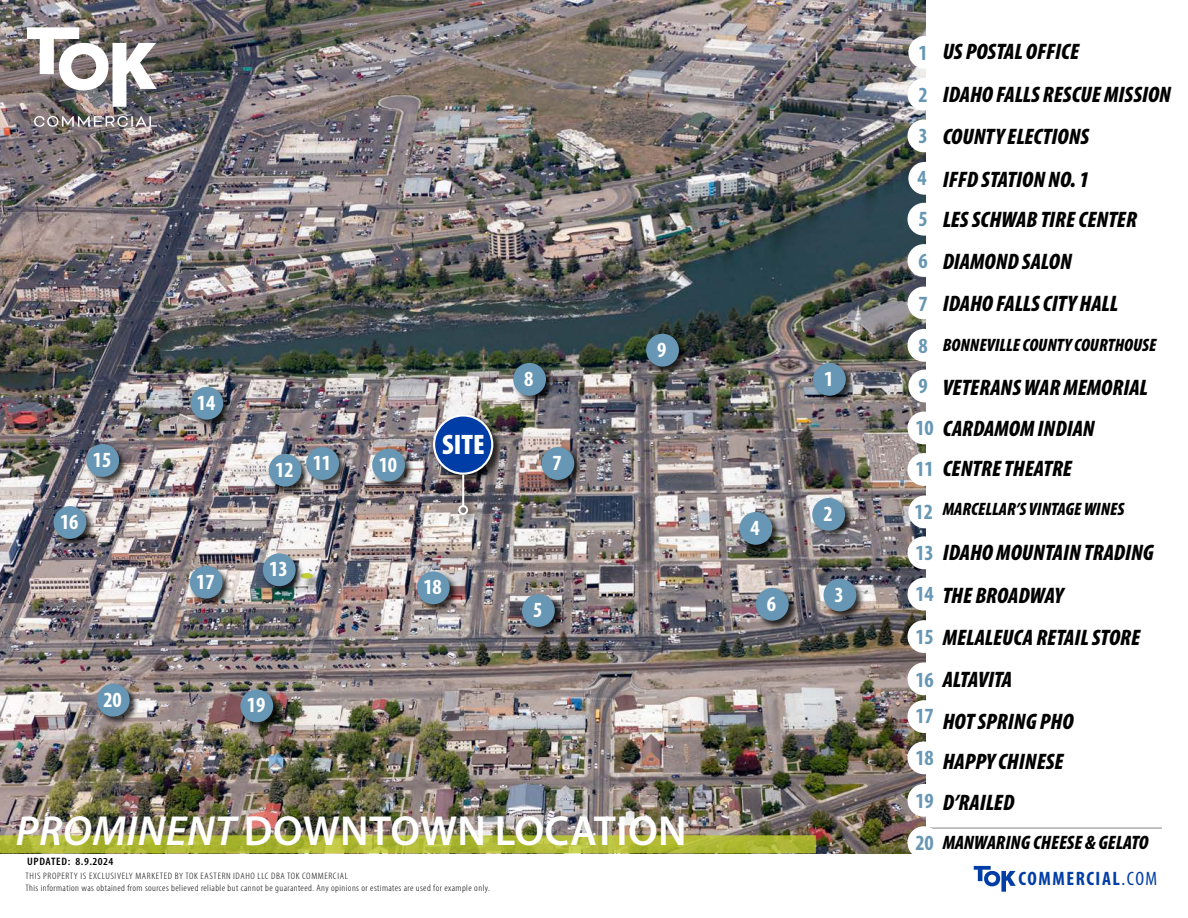
<style>
.page{position:relative;width:1188px;height:918px;background:#fff}
.page>*{position:absolute;margin:0;border:0;box-sizing:border-box;transform-origin:0 0}
.t1{font:600 42.15px "Myriad Pro";letter-spacing:.01em;color:#fff}
.t2{font:900 condensed 28.35px "Myriad Pro";color:#fff}
.t3{font:italic 900 condensed 22.5px/42.5px "Myriad Pro";color:#000}
.t4{font:700 condensed 21.75px "Myriad Pro";color:#fff}
.t5{font:700 condensed 21.75px/41.8px "Myriad Pro";color:#6797b4;text-align:justify}
.t6{font:italic 900 condensed 19.5px "Myriad Pro";color:#000}
.t7{font:700 condensed 19.5px "Myriad Pro";letter-spacing:.08em;color:#003da6}
.t8{font:italic 900 condensed 18px "Myriad Pro";color:#000}
.t9{font:600 condensed 10.8px "Myriad Pro";letter-spacing:.04em;color:#000;scale:1.11 1}
.t10{font:300 condensed 9.3px/12.5px "Myriad Pro";letter-spacing:.04em;color:#000;scale:1.11 1}
.s1{font-style:italic}
.s2{font-weight:700;font-style:normal;font-size:21.75px;color:#6797b4}
.s3{font-weight:400}
</style>
<div class="page">
<hr style="left:27px;top:828px;width:1135px;height:1px;background:#828487">
<svg style="left:974px;top:866px;width:42px;height:26px"></svg>
<img style="left:0;top:1px;width:926px;height:852px">
<div style="left:300px;top:572px;width:25px;height:19px;background:#000;opacity:.71"></div>
<svg style="left:301px;top:573px;width:12px;height:6px"></svg>
<div style="left:908px;top:36px;width:33px;height:33px;background:#fff;border-radius:50%"></div>
<div style="left:812px;top:362px;width:43px;height:43px;background:#000;opacity:.75"></div>
<div style="left:813px;top:363px;width:33px;height:33px;background:#6797b4;border-radius:50%"></div>
<div style="left:812px;top:497px;width:42px;height:43px;background:#000;opacity:.75"></div>
<div style="left:812px;top:498px;width:33px;height:33px;background:#6797b4;border-radius:50%"></div>
<div style="left:823px;top:578px;width:42px;height:43px;background:#000;opacity:.75"></div>
<div style="left:824px;top:579px;width:32px;height:32px;background:#6797b4;border-radius:50%"></div>
<div style="left:739px;top:511px;width:42px;height:43px;background:#000;opacity:.75"></div>
<div style="left:739px;top:512px;width:33px;height:33px;background:#6797b4;border-radius:50%"></div>
<div style="left:521px;top:594px;width:43px;height:42px;background:#000;opacity:.75"></div>
<div style="left:522px;top:594px;width:33px;height:33px;background:#6797b4;border-radius:50%"></div>
<div style="left:755px;top:587px;width:43px;height:43px;background:#000;opacity:.75"></div>
<div style="left:756px;top:588px;width:33px;height:33px;background:#6797b4;border-radius:50%"></div>
<div style="left:541px;top:447px;width:42px;height:42px;background:#000;opacity:.75"></div>
<div style="left:541px;top:447px;width:33px;height:33px;background:#6797b4;border-radius:50%"></div>
<div style="left:512px;top:362px;width:43px;height:43px;background:#000;opacity:.75"></div>
<div style="left:513px;top:363px;width:33px;height:33px;background:#6797b4;border-radius:50%"></div>
<div style="left:645px;top:333px;width:43px;height:43px;background:#000;opacity:.75"></div>
<div style="left:646px;top:334px;width:33px;height:33px;background:#6797b4;border-radius:50%"></div>
<div style="left:371px;top:448px;width:43px;height:43px;background:#000;opacity:.75"></div>
<div style="left:372px;top:449px;width:33px;height:32px;background:#6797b4;border-radius:50%"></div>
<div style="left:305px;top:447px;width:43px;height:42px;background:#000;opacity:.75"></div>
<div style="left:306px;top:447px;width:33px;height:33px;background:#6797b4;border-radius:50%"></div>
<div style="left:268px;top:453px;width:43px;height:43px;background:#000;opacity:.75"></div>
<div style="left:269px;top:454px;width:32px;height:33px;background:#6797b4;border-radius:50%"></div>
<div style="left:262px;top:553px;width:43px;height:43px;background:#000;opacity:.75"></div>
<div style="left:263px;top:553px;width:33px;height:33px;background:#6797b4;border-radius:50%"></div>
<div style="left:190px;top:386px;width:42px;height:43px;background:#000;opacity:.75"></div>
<div style="left:191px;top:387px;width:32px;height:33px;background:#6797b4;border-radius:50%"></div>
<div style="left:86px;top:443px;width:42px;height:43px;background:#000;opacity:.75"></div>
<div style="left:86px;top:444px;width:33px;height:33px;background:#6797b4;border-radius:50%"></div>
<div style="left:53px;top:506px;width:42px;height:42px;background:#000;opacity:.75"></div>
<div style="left:54px;top:506px;width:32px;height:33px;background:#6797b4;border-radius:50%"></div>
<div style="left:189px;top:565px;width:43px;height:43px;background:#000;opacity:.75"></div>
<div style="left:190px;top:566px;width:33px;height:33px;background:#6797b4;border-radius:50%"></div>
<div style="left:416px;top:571px;width:43px;height:43px;background:#000;opacity:.75"></div>
<div style="left:417px;top:571px;width:33px;height:33px;background:#6797b4;border-radius:50%"></div>
<div style="left:240px;top:689px;width:42px;height:43px;background:#000;opacity:.75"></div>
<div style="left:240px;top:689px;width:33px;height:33px;background:#6797b4;border-radius:50%"></div>
<div style="left:96px;top:683px;width:43px;height:43px;background:#000;opacity:.75"></div>
<div style="left:97px;top:684px;width:33px;height:33px;background:#6797b4;border-radius:50%"></div>
<div style="left:908px;top:78px;width:32px;height:33px;background:#fff;border-radius:50%"></div>
<div style="left:908px;top:119px;width:32px;height:33px;background:#fff;border-radius:50%"></div>
<div style="left:908px;top:162px;width:33px;height:33px;background:#fff;border-radius:50%"></div>
<div style="left:908px;top:203px;width:32px;height:33px;background:#fff;border-radius:50%"></div>
<div style="left:908px;top:244px;width:32px;height:33px;background:#fff;border-radius:50%"></div>
<div style="left:908px;top:287px;width:32px;height:32px;background:#fff;border-radius:50%"></div>
<div style="left:908px;top:329px;width:32px;height:33px;background:#fff;border-radius:50%"></div>
<div style="left:908px;top:370px;width:33px;height:32px;background:#fff;border-radius:50%"></div>
<div style="left:908px;top:412px;width:32px;height:32px;background:#fff;border-radius:50%"></div>
<div style="left:908px;top:453px;width:32px;height:33px;background:#fff;border-radius:50%"></div>
<div style="left:908px;top:496px;width:33px;height:32px;background:#fff;border-radius:50%"></div>
<div style="left:908px;top:536px;width:32px;height:33px;background:#fff;border-radius:50%"></div>
<div style="left:908px;top:578px;width:32px;height:33px;background:#fff;border-radius:50%"></div>
<div style="left:908px;top:620px;width:32px;height:33px;background:#fff;border-radius:50%"></div>
<div style="left:908px;top:663px;width:32px;height:32px;background:#fff;border-radius:50%"></div>
<div style="left:908px;top:700px;width:32px;height:33px;background:#fff;border-radius:50%"></div>
<div style="left:908px;top:741px;width:32px;height:33px;background:#fff;border-radius:50%"></div>
<div style="left:908px;top:784px;width:32px;height:33px;background:#fff;border-radius:50%"></div>
<div style="left:908px;top:826px;width:32px;height:33px;background:#fff;border-radius:50%"></div>
<svg style="left:0;top:835px;width:816px;height:18px"></svg>
<div style="left:432px;top:413px;width:73px;height:73px;background:#000;opacity:.75"></div>
<div style="left:434px;top:415px;width:58px;height:59px;background:#003da6;border-radius:50%"></div>
<div style="left:433px;top:414px;width:60px;height:61px;border:2px solid #fff;border-radius:50%"></div>
<div style="left:457px;top:474px;width:22px;height:51px;background:#000;opacity:.75"></div>
<hr style="left:462px;top:475px;width:2px;height:31px;background:#fff">
<div style="left:458px;top:505px;width:10px;height:10px;border:2px solid #fff;border-radius:50%"></div>
<svg style="left:34px;top:116px;width:123px;height:10px"></svg>
<img style="left:27px;top:27px;width:130px;height:80px">
<p class="t4" style="left:93px;top:446px;width:20px">15</p>
<p class="t4" style="left:60px;top:508px;width:20px">16</p>
<p class="t4" style="left:103px;top:686px;width:20px">20</p>
<p class="t4" style="left:197px;top:389px;width:20px">14</p>
<p class="t4" style="left:275px;top:456px;width:20px">12</p>
<p class="t4" style="left:313px;top:449px;width:20px">11</p>
<p class="t4" style="left:379px;top:451px;width:20px">10</p>
<p class="t2" style="left:442px;top:427px;width:44px">SITE</p>
<p class="t4" style="left:269px;top:556px;width:20px">13</p>
<p class="t4" style="left:196px;top:568px;width:20px">17</p>
<p class="t4" style="left:423px;top:574px;width:20px">18</p>
<p class="t4" style="left:247px;top:692px;width:20px">19</p>
<p class="t4" style="left:524px;top:365px;width:11px">8</p>
<p class="t4" style="left:553px;top:449px;width:11px">7</p>
<p class="t4" style="left:657px;top:336px;width:11px">9</p>
<p class="t4" style="left:751px;top:514px;width:11px">4</p>
<p class="t4" style="left:533px;top:596px;width:11px">5</p>
<p class="t4" style="left:767px;top:590px;width:11px">6</p>
<h1 class="t1" style="left:16px;top:804px;width:672px"><span class="s1">PROMINENT</span> DOWNTOWN LOCATION</h1>
<p class="t9" style="left:27px;top:855px;width:79px">Updated: 8.9.2024</p>
<p class="t10" style="left:26px;top:870px;width:420px">THIS PROPERTY IS EXCLUSIVELY MARKETED BY TOK EASTERN IDAHO LLC DBA TOK COMMERCIAL<br>This information was obtained from sources believed reliable but cannot be guaranteed. Any opinions or estimates are used for example only.</p>
<p class="t4" style="left:824px;top:365px;width:11px">1</p>
<p class="t4" style="left:823px;top:500px;width:11px">2</p>
<p class="t4" style="left:835px;top:581px;width:11px">3</p>
<p class="t3" style="left:943px;top:30px;width:230px">US POSTAL OFFICE<br>IDAHO FALLS RESCUE MISSION<br>COUNTY ELECTIONS</p>
<p class="t3" style="left:943px;top:159px;width:196px;line-height:39.8px">IFFD STATION NO. 1<br>LES SCHWAB TIRE CENTER</p>
<p class="t3" style="left:943px;top:240px;width:177px;line-height:41.4px">DIAMOND SALON<br>IDAHO FALLS CITY HALL</p>
<p class="t8" style="left:943px;top:333px;width:215px">BONNEVILLE COUNTY COURTHOUSE</p>
<p class="t3" style="left:943px;top:365px;width:207px">VETERANS WAR MEMORIAL</p>
<p class="t5" style="left:918px;top:31px;width:11px">1</p>
<p class="t5" style="left:917px;top:73px;width:12px">2<br>3<br>4<br>5<br>6<br>7<br>8</p>
<p class="t5" style="left:918px;top:365px;width:11px">9</p>
<p class="t3" style="left:915px;top:408px;width:181px;line-height:40.2px"><span class="s2">10</span> CARDAMOM INDIAN<br><span class="s2">11</span> CENTRE THEATRE</p>
<p class="t5" style="left:914px;top:490px;width:20px">12</p>
<p class="t3" style="left:915px;top:530px;width:240px"><span class="s2">13</span> IDAHO MOUNTAIN TRADING<br><span class="s2">14</span> THE BROADWAY<br><span class="s2">15</span> MELALEUCA RETAIL STORE<br><span class="s2">16</span> ALTAVITA</p>
<p class="t5" style="left:915px;top:695px;width:20px">17<br>18</p>
<p class="t3" style="left:915px;top:780px;width:100px"><span class="s2">19</span> D’RAILED</p>
<p class="t5" style="left:915px;top:822px;width:20px">20</p>
<p class="t8" style="left:943px;top:498px;width:183px">MARCELLAR’S VINTAGE WINES</p>
<p class="t3" style="left:943px;top:701px;width:132px;line-height:39.9px">HOT SPRING PHO<br>HAPPY CHINESE</p>
<p class="t6" style="left:943px;top:830px;width:207px">MANWARING CHEESE &amp; GELATO</p>
<p class="t7" style="left:1018px;top:866px;width:140px">COMMERCIAL<span class="s3">.COM</span></p>
</div>
